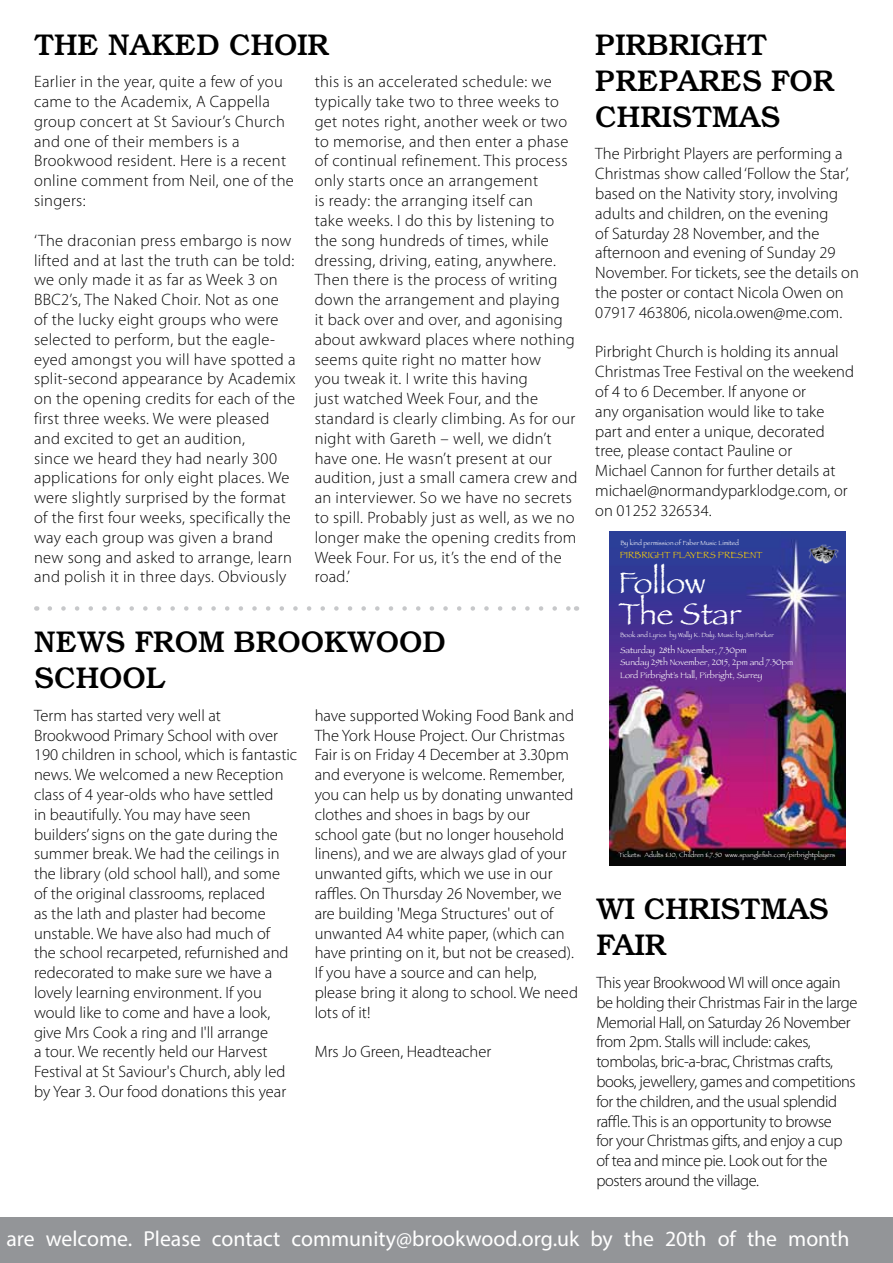
<style>
.page{position:relative;width:893px;height:1263px;background:#fff}
.page>*{position:absolute;margin:0;border:0;box-sizing:border-box;transform-origin:0 0}
.t1{font:31.2px/31.3px "Papyrus";color:#fff}
.t2{font:500 30px/36px "Bookman Std";color:#000}
.t3{font:21.75px "Myriad Pro";color:#fff}
.t4{font:300 16.5px/19.8px "Myriad Pro";color:#000}
.t5{font:300 16.5px/19.8px "Myriad Pro";letter-spacing:.02em;color:#000}
.t6{font:300 16.5px/19.8px "Myriad Pro";letter-spacing:-.025em;color:#000}
.t7{font:9.45px "Papyrus";color:#ffd400}
.t8{font:8.55px/12.3px "Papyrus";color:#fff}
.t9{font:6.45px "Papyrus";color:#fff}
.t10{font:6.3px "Papyrus";color:#fff}
</style>
<div class="page">
<div style="left:0;top:1217px;width:893px;height:46px;background:#939598"></div>
<img style="left:609px;top:531px;width:236px;height:334px">
<img style="left:809px;top:545px;width:30px;height:18px">
<svg style="left:50px;top:606px;width:519px;height:5px"></svg>
<h2 class="t2" style="left:34px;top:26px;width:297px">THE NAKED CHOIR</h2>
<p class="t5" style="left:34px;top:72px;width:261px">Earlier in the year, quite a few of you came to the Academix, A Cappella group concert at St Saviour’s Church and one of their members is a<br>Brookwood resident. Here is a recent online comment from Neil, one of the singers:</p>
<p class="t5" style="left:34px;top:230px;width:263px">‘The draconian press embargo is now lifted and at last the truth can be told: we only made it as far as Week 3 on BBC2’s, The Naked Choir. Not as one of the lucky eight groups who were selected to perform, but the eagle&shy;eyed amongst you will have spotted a split-second appearance by Academix on the opening credits for each of the first three weeks. We were pleased and excited to get an audition,<br>since we heard they had nearly 300 applications for only eight places. We were slightly surprised by the format of the first four weeks, specifically the way each group was given a brand new song and asked to arrange, learn and polish it in three days. Obviously</p>
<p class="t5" style="left:315px;top:72px;width:264px">this is an accelerated schedule: we typically take two to three weeks to get notes right, another week or two to memorise, and then enter a phase of continual refinement. This process only starts once an arrangement<br>is ready: the arranging itself can<br>take weeks. I do this by listening to the song hundreds of times, while dressing, driving, eating, anywhere.<br>Then there is the process of writing down the arrangement and playing<br>it back over and over, and agonising about awkward places where nothing seems quite right no matter how<br>you tweak it. I write this having<br>just watched Week Four, and the standard is clearly climbing. As for our night with Gareth – well, we didn’t have one. He wasn’t present at our audition, just a small camera crew and an interviewer. So we have no secrets to spill. Probably just as well, as we no longer make the opening credits from Week Four. For us, it’s the end of the road.’</p>
<h2 class="t2" style="left:34px;top:624px;width:413px">NEWS FROM BROOKWOOD<br>SCHOOL</h2>
<p class="t4" style="left:34px;top:705px;width:265px">Term has started very well at Brookwood Primary School with over 190 children in school, which is fantastic news. We welcomed a new Reception class of 4 year-olds who have settled<br>in beautifully. You may have seen builders’ signs on the gate during the summer break. We had the ceilings in the library (old school hall), and some<br>of the original classrooms, replaced<br>as the lath and plaster had become unstable. We have also had much of<br>the school recarpeted, refurnished and redecorated to make sure we have a lovely learning environment. If you would like to come and have a look, give Mrs Cook a ring and I'll arrange<br>a tour. We recently held our Harvest Festival at St Saviour's Church, ably led by Year 3. Our food donations this year</p>
<p class="t4" style="left:315px;top:705px;width:265px">have supported Woking Food Bank and The York House Project. Our Christmas Fair is on Friday 4 December at 3.30pm and everyone is welcome. Remember, you can help us by donating unwanted clothes and shoes in bags by our<br>school gate (but no longer household linens), and we are always glad of your unwanted gifts, which we use in our raffles. On Thursday 26 November, we are building 'Mega Structures' out of unwanted A4 white paper, (which can have printing on it, but not be creased).<br>If you have a source and can help, please bring it along to school. We need lots of it!</p>
<p class="t4" style="left:315px;top:1042px;width:178px">Mrs Jo Green, Headteacher</p>
<h2 class="t2" style="left:595px;top:26px;width:241px">PIRBRIGHT<br>PREPARES FOR<br>CHRISTMAS</h2>
<p class="t4" style="left:595px;top:144px;width:265px">The Pirbright Players are performing a Christmas show called ‘Follow the Star’, based on the Nativity story, involving adults and children, on the evening<br>of Saturday 28 November, and the afternoon and evening of Sunday 29<br>November. For tickets, see the details on the poster or contact Nicola Owen on 07917 463806, nicola.owen@me.com.</p>
<p class="t4" style="left:595px;top:342px;width:260px">Pirbright Church is holding its annual Christmas Tree Festival on the weekend of 4 to 6 December. If anyone or<br>any organisation would like to take part and enter a unique, decorated tree, please contact Pauline or<br>Michael Cannon for further details at michael@normandyparklodge.com, or on 01252 326534.</p>
<p class="t10" style="left:620px;top:539px;width:120px">By kind permission of Faber Music Limited</p>
<p class="t7" style="left:620px;top:549px;width:145px">PIRBRIGHT PLAYERS PRESENT</p>
<h1 class="t1" style="left:618px;top:566px;width:124px">Follow<br>The Star</h1>
<p class="t10" style="left:620px;top:631px;width:155px">Book and Lyrics by Wally K. Daly. Music by Jim Parker</p>
<p class="t8" style="left:620px;top:644px;width:174px">Saturday 28th November, 7.30pm<br>Sunday 29th November, 2015, 2pm and 7.30pm<br>Lord Pirbright’s Hall, Pirbright, Surrey</p>
<p class="t9" style="left:618px;top:851px;width:218px">Tickets: Adults £10, Children £7.50 www.spanglefish.com/pirbrightplayers</p>
<h2 class="t2" style="left:596px;top:891px;width:234px">WI CHRISTMAS<br>FAIR</h2>
<p class="t6" style="left:596px;top:972px;width:262px">This year Brookwood WI will once again be holding their Christmas Fair in the large Memorial Hall, on Saturday 26 November from 2pm. Stalls will include: cakes, tombolas, bric-a-brac, Christmas crafts, books, jewellery, games and competitions for the children, and the usual splendid raffle. This is an opportunity to browse<br>for your Christmas gifts, and enjoy a cup of tea and mince pie. Look out for the posters around the village.</p>
<h3 class="t3" style="left:6px;top:1225px;width:845px">are welcome. Please contact community@brookwood.org.uk by the 20th of the month</h3>
</div>
